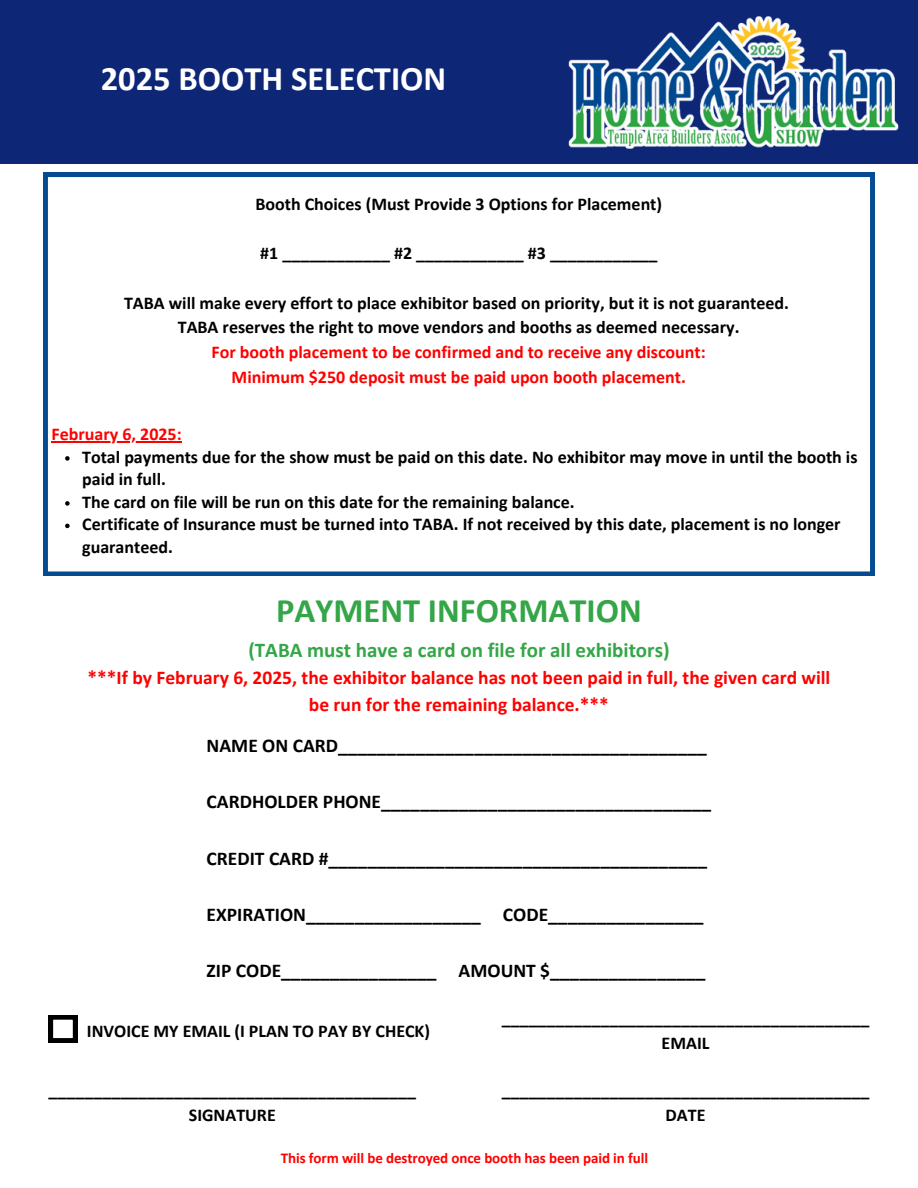
<style>
.page{position:relative;width:918px;height:1188px;background:#fff}
.page>*{position:absolute;margin:0;border:0;box-sizing:border-box;transform-origin:0 0}
.t1{font:700 34.5px "Calibri";color:#fff}
.t2{font:700 34.5px "Calibri";color:#34a647}
.t3{font:700 21px "Calibri";color:#34a647}
.t4{font:700 19.5px "Calibri";color:#000}
.t5{font:700 19.5px/27px "Calibri";color:#f00;text-align:center}
.t6{font:700 18px/24.8px "Calibri";color:#000;text-align:center}
.t7{font:700 18px "Calibri";color:#f00}
.t8{font:700 15px "Calibri";letter-spacing:-.005em;color:#f00}
.s1{color:#f00}
</style>
<div class="page">
<div style="left:0;top:0;width:918px;height:164px;background:#0d2676"></div>
<img style="left:568px;top:16px;width:331px;height:133px">
<svg style="left:49px;top:1015px;width:28px;height:27px"></svg>
<svg style="left:43px;top:173px;width:832px;height:403px"></svg>
<hr style="left:52px;top:442px;width:130px;height:1px;background:#f00">
<svg style="left:65px;top:456px;width:5px;height:5px"></svg>
<svg style="left:65px;top:501px;width:5px;height:5px"></svg>
<svg style="left:65px;top:524px;width:5px;height:4px"></svg>
<p class="t1" style="left:101px;top:64px;width:347px">2025 BOOTH SELECTION</p>
<h3 class="t6" style="left:255px;top:193px;width:408px">Booth Choices (Must Provide 3 Options for Placement)</h3>
<h3 class="t6" style="left:260px;top:242px;width:399px">#1 ____________ #2 ____________ #3 ____________</h3>
<h3 class="t6" style="left:124px;top:292px;width:666px">TABA will make every effort to place exhibitor based on priority, but it is not guaranteed.<br>TABA reserves the right to move vendors and booths as deemed necessary.<br><span class="s1">For booth placement to be confirmed and to receive any discount:<br>Minimum $250 deposit must be paid upon booth placement.</span></h3>
<h3 class="t7" style="left:52px;top:427px;width:132px">February 6, 2025:</h3>
<p class="t6" style="left:82px;top:447px;width:777px;line-height:22.5px;text-align:left">Total payments due for the show must be paid on this date. No exhibitor may move in until the booth is paid in full.</p>
<p class="t6" style="left:82px;top:491px;width:494px">The card on file will be run on this date for the remaining balance.</p>
<p class="t6" style="left:82px;top:515px;width:760px;line-height:22.5px;text-align:left">Certificate of Insurance must be turned into TABA. If not received by this date, placement is no longer guaranteed.</p>
<h3 class="t2" style="left:276px;top:596px;width:367px">PAYMENT INFORMATION</h3>
<h3 class="t3" style="left:248px;top:641px;width:423px">(TABA must have a card on file for all exhibitors)</h3>
<h3 class="t5" style="left:88px;top:666px;width:744px">***If by February 6, 2025, the exhibitor balance has not been paid in full, the given card will be run for the remaining balance.***</h3>
<h2 class="t4" style="left:207px;top:738px;width:502px">NAME ON CARD______________________________________</h2>
<h2 class="t4" style="left:207px;top:794px;width:506px">CARDHOLDER PHONE__________________________________</h2>
<h2 class="t4" style="left:207px;top:850px;width:502px">CREDIT CARD #_______________________________________</h2>
<h2 class="t4" style="left:207px;top:906px;width:498px">EXPIRATION__________________ CODE________________</h2>
<h2 class="t4" style="left:207px;top:963px;width:500px">ZIP CODE________________ AMOUNT $________________</h2>
<h2 class="t6" style="left:87px;top:1020px;width:345px">INVOICE MY EMAIL (I PLAN TO PAY BY CHECK)</h2>
<h2 class="t6" style="left:502px;top:1007px;width:369px">_________________________________________<br>EMAIL</h2>
<h2 class="t6" style="left:49px;top:1079px;width:369px">_________________________________________<br>SIGNATURE</h2>
<p class="t8" style="left:281px;top:1152px;width:369px">This form will be destroyed once booth has been paid in full</p>
<h2 class="t6" style="left:502px;top:1079px;width:369px">_________________________________________<br>DATE</h2>
</div>
